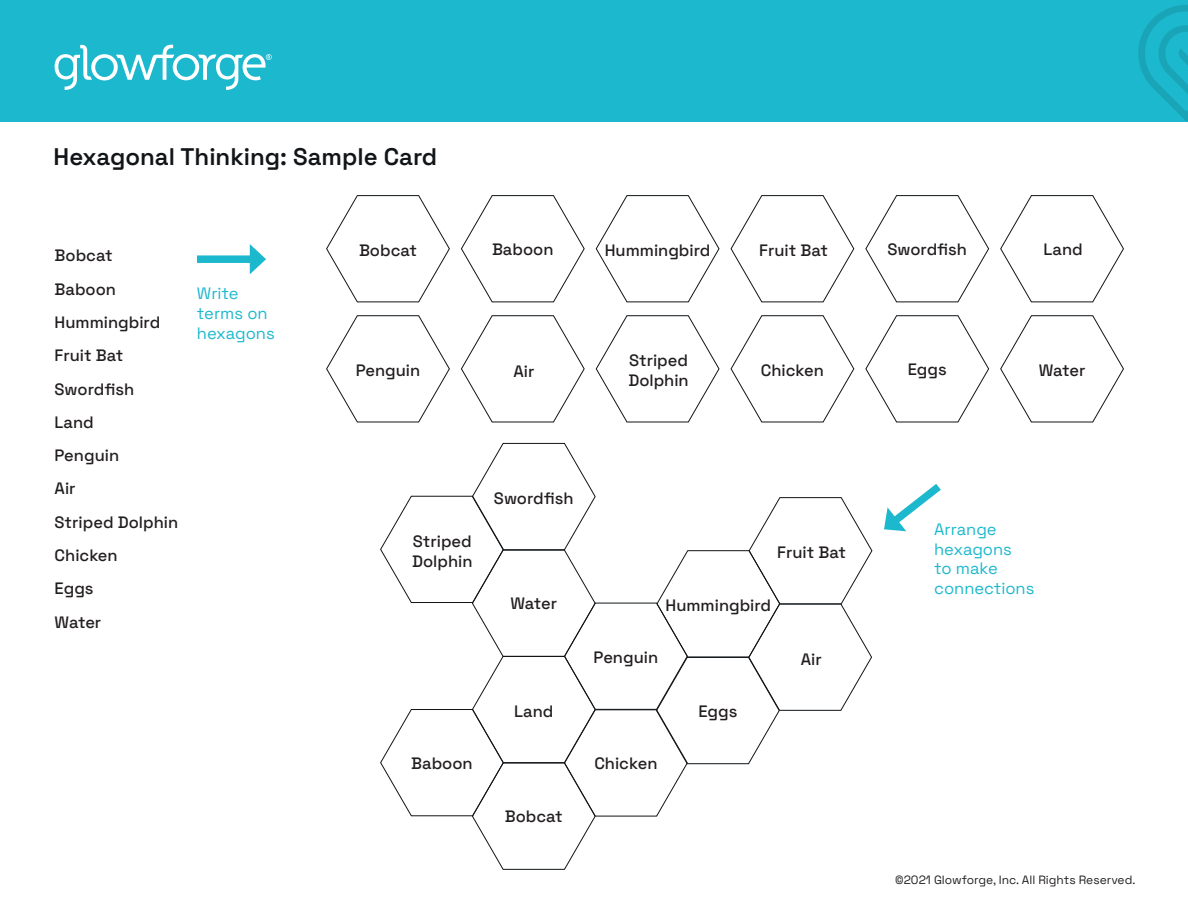
<style>
.page{position:relative;width:1188px;height:918px;background:#fff}
.page>*{position:absolute;margin:0;border:0;box-sizing:border-box;transform-origin:0 0}
.t1{font:600 24px "Space Grotesk";color:#111518}
.t2{font:300 16.5px/33.3px "Space Grotesk";color:#231f20}
.t3{font:300 16.5px/19.8px "Space Grotesk";color:#1cb8ce}
.t4{font:300 12px "Space Grotesk";color:#231f20}
</style>
<div class="page">
<div style="left:0;top:0;width:1188px;height:122px;background:#1cb8ce"></div>
<svg style="left:55px;top:45px;width:217px;height:45px"></svg>
<svg style="left:1138px;top:5px;width:50px;height:116px"></svg>
<svg style="left:1000px;top:195px;width:124px;height:108px"></svg>
<svg style="left:865px;top:195px;width:125px;height:108px"></svg>
<svg style="left:461px;top:195px;width:124px;height:108px"></svg>
<svg style="left:865px;top:315px;width:125px;height:108px"></svg>
<svg style="left:461px;top:315px;width:124px;height:108px"></svg>
<svg style="left:326px;top:195px;width:124px;height:108px"></svg>
<svg style="left:730px;top:315px;width:125px;height:108px"></svg>
<svg style="left:1000px;top:315px;width:124px;height:108px"></svg>
<svg style="left:730px;top:195px;width:125px;height:108px"></svg>
<svg style="left:595px;top:195px;width:125px;height:108px"></svg>
<svg style="left:380px;top:442px;width:493px;height:428px"></svg>
<svg style="left:326px;top:315px;width:124px;height:108px"></svg>
<svg style="left:595px;top:315px;width:125px;height:108px"></svg>
<div style="left:197px;top:255px;width:59px;height:8px;background:#1cb8ce"></div>
<svg style="left:250px;top:244px;width:16px;height:30px"></svg>
<svg style="left:884px;top:484px;width:57px;height:48px"></svg>
<h1 class="t1" style="left:54px;top:139px;width:385px">Hexagonal Thinking: Sample Card</h1>
<p class="t2" style="left:55px;top:238px;width:125px">Bobcat<br>Baboon<br>Hummingbird<br>Fruit Bat<br>Swordfish<br>Land<br>Penguin<br>Air<br>Striped Dolphin<br>Chicken<br>Eggs<br>Water</p>
<p class="t3" style="left:197px;top:283px;width:79px">Write terms on hexagons</p>
<p class="t2" style="left:359px;top:233px;width:59px">Bobcat</p>
<p class="t2" style="left:492px;top:232px;width:63px">Baboon</p>
<p class="t2" style="left:887px;top:232px;width:81px">Swordfish</p>
<p class="t2" style="left:1044px;top:232px;width:41px">Land</p>
<p class="t2" style="left:605px;top:233px;width:107px">Hummingbird</p>
<p class="t2" style="left:759px;top:233px;width:70px">Fruit Bat</p>
<p class="t2" style="left:356px;top:353px;width:66px">Penguin</p>
<p class="t2" style="left:628px;top:349px;width:62px;line-height:19.8px">Striped<br>Dolphin</p>
<p class="t2" style="left:513px;top:353px;width:23px">Air</p>
<p class="t2" style="left:412px;top:530px;width:62px;line-height:19.8px">Striped<br>Dolphin</p>
<p class="t2" style="left:494px;top:480px;width:81px">Swordfish</p>
<p class="t2" style="left:908px;top:352px;width:41px">Eggs</p>
<p class="t2" style="left:761px;top:353px;width:65px">Chicken</p>
<p class="t2" style="left:1039px;top:353px;width:48px">Water</p>
<p class="t2" style="left:777px;top:535px;width:70px">Fruit Bat</p>
<p class="t3" style="left:934px;top:518px;width:102px">Arrange hexagons<br>to make connections</p>
<p class="t2" style="left:411px;top:746px;width:63px">Baboon</p>
<p class="t2" style="left:510px;top:586px;width:48px">Water</p>
<p class="t2" style="left:514px;top:693px;width:41px">Land</p>
<p class="t2" style="left:505px;top:799px;width:59px">Bobcat</p>
<p class="t2" style="left:666px;top:588px;width:107px">Hummingbird</p>
<p class="t2" style="left:594px;top:640px;width:66px">Penguin</p>
<p class="t2" style="left:594px;top:746px;width:65px">Chicken</p>
<p class="t2" style="left:698px;top:693px;width:41px">Eggs</p>
<p class="t2" style="left:801px;top:642px;width:23px">Air</p>
<p class="t4" style="left:895px;top:871px;width:242px">©2021 Glowforge, Inc. All Rights Reserved.</p>
</div>
